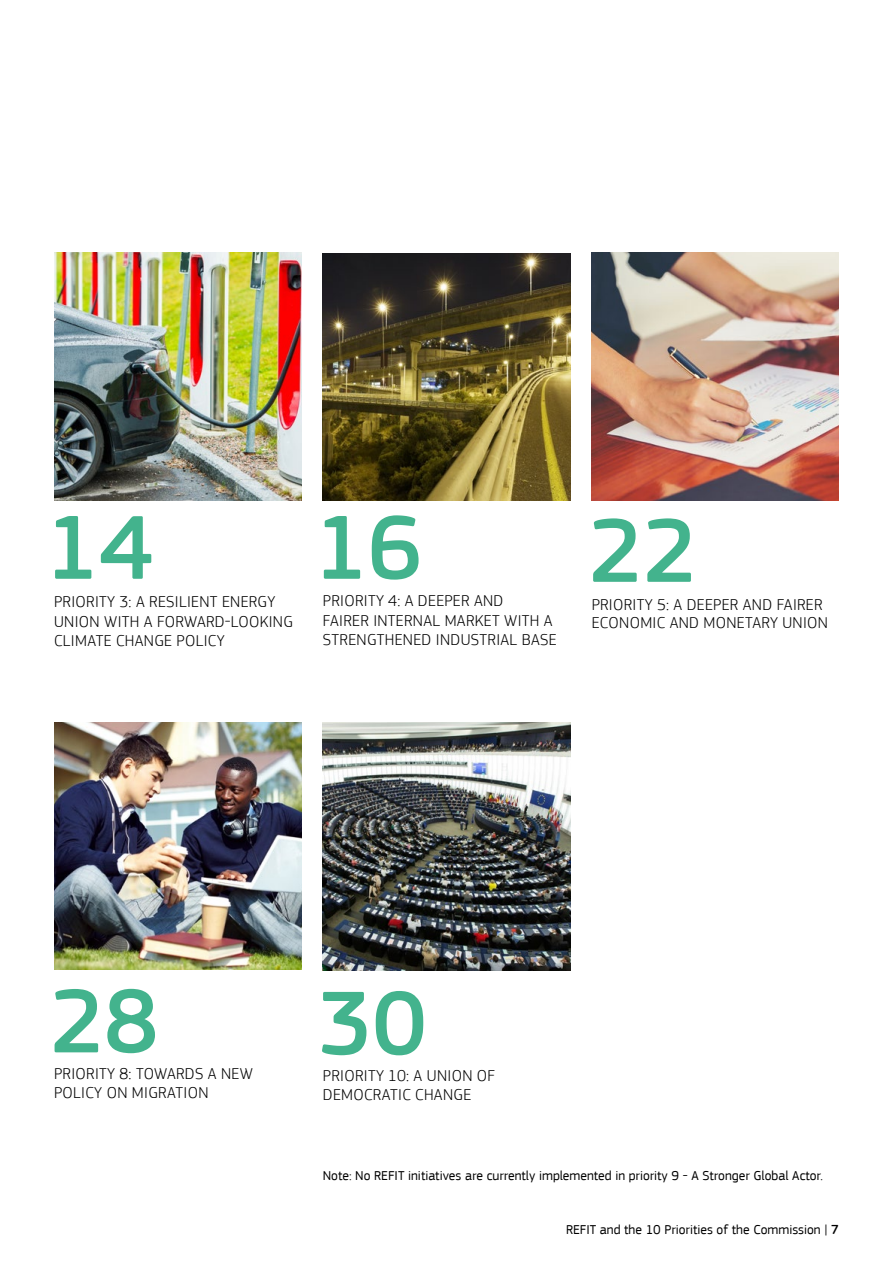
<style>
.page{position:relative;width:893px;height:1263px;background:#fff}
.page>*{position:absolute;margin:0;border:0;box-sizing:border-box;transform-origin:0 0}
.t1{font:500 94.5px "EC Square Sans Pro";color:#43b38d}
.t2{font:300 16.5px/19.5px "EC Square Sans Pro";letter-spacing:.02em;color:#000}
.t3{font:13.5px "EC Square Sans Pro";color:#000}
.s1{font-weight:500}
</style>
<div class="page">
<img style="left:54px;top:253px;width:247px;height:247px">
<img style="left:323px;top:253px;width:247px;height:248px">
<img style="left:591px;top:253px;width:248px;height:247px">
<img style="left:54px;top:722px;width:247px;height:247px">
<img style="left:323px;top:723px;width:247px;height:247px">
<h1 class="t1" style="left:45px;top:492px;width:110px">14</h1>
<p class="t2" style="left:54px;top:592px;width:240px">PRIORITY 3: A RESILIENT ENERGY<br>UNION WITH A FORWARD-LOOKING<br>CLIMATE CHANGE POLICY</p>
<h1 class="t1" style="left:314px;top:492px;width:110px">16</h1>
<p class="t2" style="left:323px;top:591px;width:235px">PRIORITY 4: A DEEPER AND<br>FAIRER INTERNAL MARKET WITH A<br>STRENGTHENED INDUSTRIAL BASE</p>
<h1 class="t1" style="left:589px;top:495px;width:110px">22</h1>
<p class="t2" style="left:592px;top:596px;width:238px;line-height:18px">PRIORITY 5: A DEEPER AND FAIRER<br>ECONOMIC AND MONETARY UNION</p>
<h1 class="t1" style="left:50px;top:966px;width:110px">28</h1>
<p class="t2" style="left:54px;top:1063px;width:200px">PRIORITY 8: TOWARDS A NEW<br>POLICY ON MIGRATION</p>
<h1 class="t1" style="left:318px;top:968px;width:110px">30</h1>
<p class="t2" style="left:323px;top:1066px;width:174px">PRIORITY 10: A UNION OF<br>DEMOCRATIC CHANGE</p>
<p class="t3" style="left:323px;top:1168px;width:502px">Note: No REFIT initiatives are currently implemented in priority 9 - A Stronger Global Actor.</p>
<p class="t3" style="left:566px;top:1222px;width:274px">REFIT and the 10 Priorities of the Commission | <span class="s1">7</span></p>
</div>
